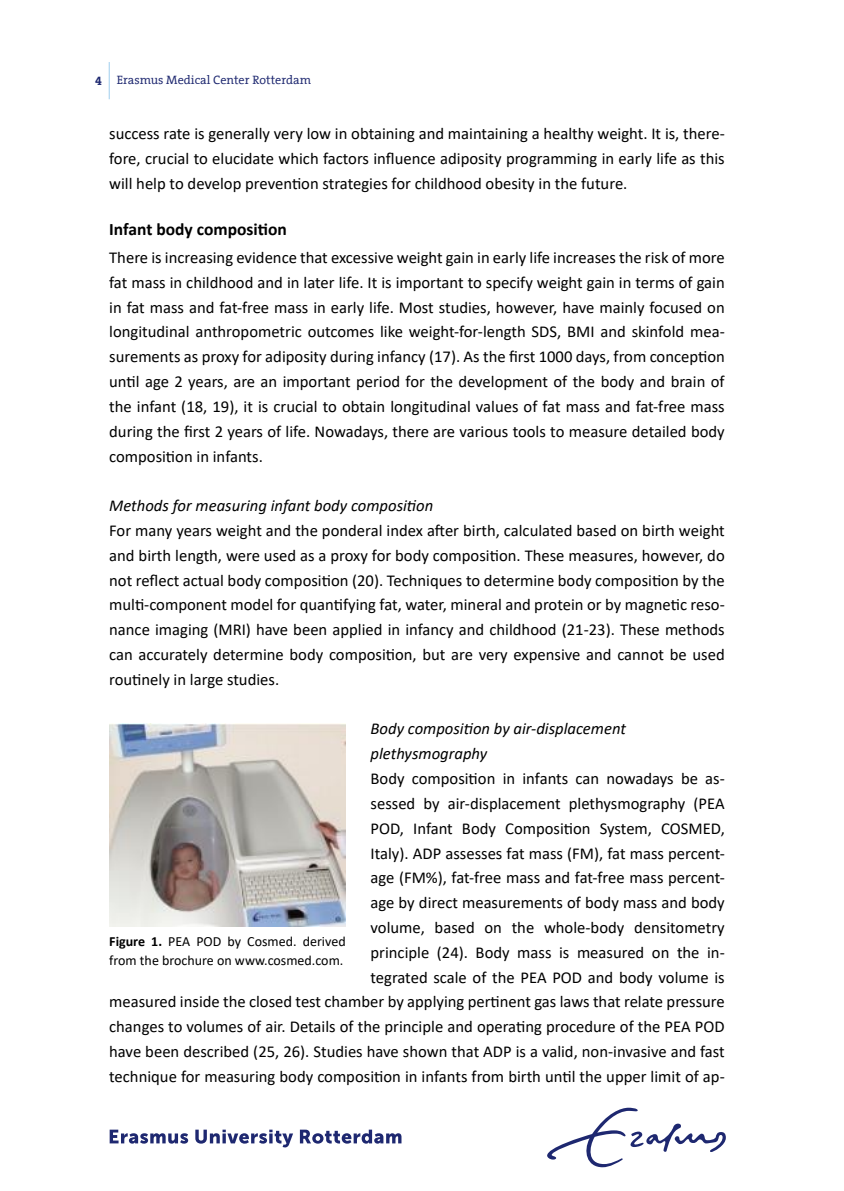
<style>
.page{position:relative;width:844px;height:1191px;background:#fff}
.page>*{position:absolute;margin:0;border:0;box-sizing:border-box;transform-origin:0 0}
.t1{font:700 17.5px "Calibri";color:#000}
.t2{font:16.62px/24.8px "Calibri";color:#000;text-align:justify}
.t3{font:italic 16.62px/24.8px "Calibri";color:#000}
.t4{font:14px/19.2px "Calibri";color:#000}
.t5{font:12.25px "The Serif Office";color:#1e2870}
.s1{font-weight:700}
</style>
<div class="page">
<img style="left:109px;top:723px;width:236px;height:203px">
<svg style="left:110px;top:1129px;width:78px;height:14px"></svg>
<svg style="left:195px;top:1129px;width:98px;height:18px"></svg>
<svg style="left:300px;top:1129px;width:101px;height:14px"></svg>
<svg style="left:547px;top:1107px;width:178px;height:60px"></svg>
<hr style="left:109px;top:62px;width:1px;height:37px;background:#9fceee">
<p class="t5" style="left:95px;top:73px;width:217px"><span class="s1">4</span> Erasmus Medical Center Rotterdam</p>
<p class="t2" style="left:109px;top:121px;width:617px">success rate is generally very low in obtaining and maintaining a healthy weight. It is, there&shy;fore, crucial to elucidate which factors influence adiposity programming in early life as this will help to develop prevention strategies for childhood obesity in the future.</p>
<p class="t1" style="left:109px;top:216px;width:179px">Infant body composition</p>
<p class="t2" style="left:109px;top:245px;width:617px">There is increasing evidence that excessive weight gain in early life increases the risk of more fat mass in childhood and in later life. It is important to specify weight gain in terms of gain in fat mass and fat-free mass in early life. Most studies, however, have mainly focused on longitudinal anthropometric outcomes like weight-for-length SDS, BMI and skinfold mea&shy;surements as proxy for adiposity during infancy (17). As the first 1000 days, from conception until age 2 years, are an important period for the development of the body and brain of the infant (18, 19), it is crucial to obtain longitudinal values of fat mass and fat-free mass during the first 2 years of life. Nowadays, there are various tools to measure detailed body composition in infants.</p>
<p class="t3" style="left:109px;top:492px;width:325px">Methods for measuring infant body composition</p>
<p class="t2" style="left:109px;top:517px;width:617px">For many years weight and the ponderal index after birth, calculated based on birth weight and birth length, were used as a proxy for body composition. These measures, however, do not reflect actual body composition (20). Techniques to determine body composition by the multi-component model for quantifying fat, water, mineral and protein or by magnetic reso&shy;nance imaging (MRI) have been applied in infancy and childhood (21-23). These methods can accurately determine body composition, but are very expensive and cannot be used routinely in large studies.</p>
<p class="t3" style="left:370px;top:716px;width:257px">Body composition by air-displacement plethysmography</p>
<p class="t2" style="left:109px;top:765px;width:617px;text-align:right">Body composition in infants can nowadays be as-<br>sessed by air-displacement plethysmography (PEA<br>POD, Infant Body Composition System, COSMED,<br>Italy). ADP assesses fat mass (FM), fat mass percent-<br>age (FM%), fat-free mass and fat-free mass percent-<br>age by direct measurements of body mass and body<br>volume, based on the whole-body densitometry<br>principle (24). Body mass is measured on the in-<br>tegrated scale of the PEA POD and body volume is<br>measured inside the closed test chamber by applying pertinent gas laws that relate pressure changes to volumes of air. Details of the principle and operating procedure of the PEA POD have been described (25, 26). Studies have shown that ADP is a valid, non-invasive and fast technique for measuring body composition in infants from birth until the upper limit of ap-</p>
<p class="t4" style="left:109px;top:931px;width:238px"><span class="s1">Figure 1.</span> PEA POD by Cosmed. derived from the brochure on www.cosmed.com.</p>
</div>
